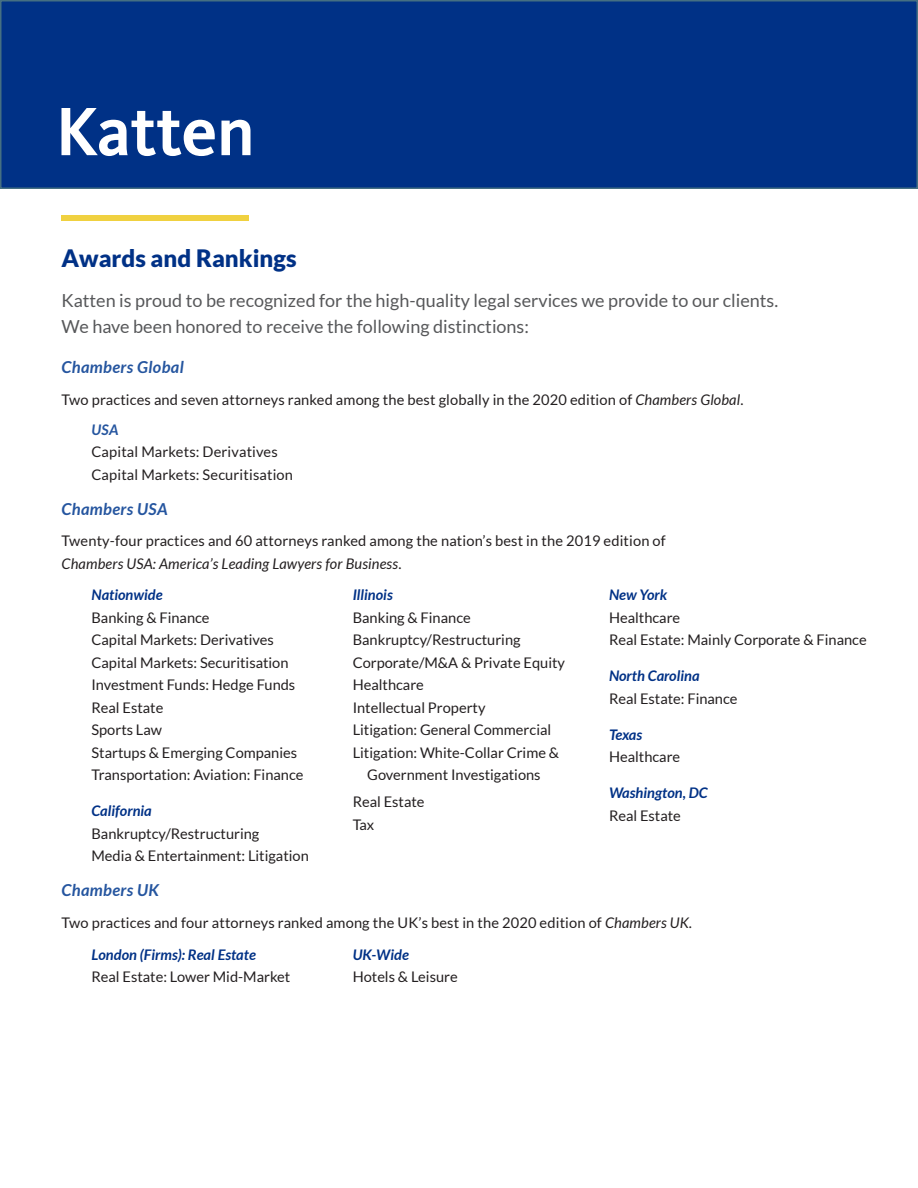
<style>
.page{position:relative;width:918px;height:1188px;background:#fff}
.page>*{position:absolute;margin:0;border:0;box-sizing:border-box;transform-origin:0 0}
.t1{font:900 24px "Lato";color:#003186}
.Callout{font:18px/25.5px "Lato";color:#57585a}
.SubHeads{font:italic 700 16.5px "Lato";letter-spacing:.02em;color:#25559f}
.SubHeads-2{font:14.7px/22.5px "Lato";color:#231f20}
.t2{font:italic 700 14.7px "Lato";color:#003186}
.s1{font-style:italic}
.s2{font-weight:700;font-style:italic;color:#25559f}
</style>
<div class="page">
<div style="left:1px;top:1px;width:916px;height:187px;background:#003186"></div>
<div style="left:0;top:0;width:918px;height:189px;border:2px solid #456f82"></div>
<svg style="left:61px;top:108px;width:189px;height:48px"></svg>
<div style="left:62px;top:216px;width:187px;height:5px;background:#f0d140"></div>
<p class="t1" style="left:62px;top:244px;width:237px">Awards and Rankings</p>
<p class="Callout" style="left:62px;top:288px;width:718px">Katten is proud to be recognized for the high-quality legal services we provide to our clients.<br>We have been honored to receive the following distinctions:</p>
<p class="SubHeads" style="left:62px;top:358px;width:124px">Chambers Global</p>
<p class="SubHeads-2" style="left:62px;top:388px;width:684px">Two practices and seven attorneys ranked among the best globally in the 2020 edition of <span class="s1">Chambers Global</span>.</p>
<p class="SubHeads-2" style="left:92px;top:418px;width:203px"><span class="s2">USA<br></span>Capital Markets: Derivatives<br>Capital Markets: Securitisation</p>
<p class="SubHeads" style="left:62px;top:499px;width:108px">Chambers USA</p>
<p class="SubHeads-2" style="left:62px;top:530px;width:606px">Twenty-four practices and 60 attorneys ranked among the nation’s best in the 2019 edition of<br><span class="s1">Chambers USA: America’s Leading Lawyers for Business</span>.</p>
<p class="t2" style="left:92px;top:586px;width:73px">Nationwide</p>
<p class="SubHeads-2" style="left:92px;top:606px;width:120px">Banking &amp; Finance</p>
<p class="SubHeads-2" style="left:92px;top:629px;width:184px">Capital Markets: Derivatives</p>
<p class="SubHeads-2" style="left:92px;top:651px;width:199px">Capital Markets: Securitisation</p>
<p class="SubHeads-2" style="left:92px;top:674px;width:205px">Investment Funds: Hedge Funds</p>
<p class="SubHeads-2" style="left:92px;top:696px;width:73px">Real Estate</p>
<p class="SubHeads-2" style="left:92px;top:719px;width:72px">Sports Law</p>
<p class="SubHeads-2" style="left:92px;top:741px;width:207px">Startups &amp; Emerging Companies</p>
<p class="SubHeads-2" style="left:92px;top:764px;width:214px">Transportation: Aviation: Finance</p>
<p class="t2" style="left:92px;top:802px;width:62px">California</p>
<p class="SubHeads-2" style="left:92px;top:822px;width:169px">Bankruptcy/Restructuring</p>
<p class="SubHeads-2" style="left:92px;top:845px;width:219px">Media &amp; Entertainment: Litigation</p>
<p class="t2" style="left:353px;top:586px;width:42px">Illinois</p>
<p class="SubHeads-2" style="left:353px;top:606px;width:120px">Banking &amp; Finance</p>
<p class="SubHeads-2" style="left:353px;top:629px;width:169px">Bankruptcy/Restructuring</p>
<p class="SubHeads-2" style="left:353px;top:651px;width:214px">Corporate/M&amp;A &amp; Private Equity</p>
<p class="SubHeads-2" style="left:353px;top:674px;width:73px">Healthcare</p>
<p class="SubHeads-2" style="left:353px;top:696px;width:134px">Intellectual Property</p>
<p class="SubHeads-2" style="left:353px;top:719px;width:200px">Litigation: General Commercial</p>
<p class="SubHeads-2" style="left:353px;top:741px;width:208px;text-align:center">Litigation: White-Collar Crime &amp;<br>Government Investigations</p>
<p class="SubHeads-2" style="left:353px;top:791px;width:73px">Real Estate</p>
<p class="SubHeads-2" style="left:353px;top:813px;width:23px">Tax</p>
<p class="t2" style="left:609px;top:586px;width:60px">New York</p>
<p class="SubHeads-2" style="left:609px;top:606px;width:73px">Healthcare</p>
<p class="SubHeads-2" style="left:609px;top:629px;width:259px">Real Estate: Mainly Corporate &amp; Finance</p>
<p class="t2" style="left:609px;top:667px;width:92px">North Carolina</p>
<p class="SubHeads-2" style="left:609px;top:687px;width:130px">Real Estate: Finance</p>
<p class="t2" style="left:609px;top:726px;width:35px">Texas</p>
<p class="SubHeads-2" style="left:609px;top:746px;width:73px">Healthcare</p>
<p class="t2" style="left:609px;top:784px;width:100px">Washington, DC</p>
<p class="SubHeads-2" style="left:609px;top:804px;width:73px">Real Estate</p>
<p class="SubHeads" style="left:62px;top:881px;width:99px">Chambers UK</p>
<p class="SubHeads-2" style="left:62px;top:911px;width:632px">Two practices and four attorneys ranked among the UK’s best in the 2020 edition of <span class="s1">Chambers UK.</span></p>
<p class="t2" style="left:92px;top:946px;width:166px">London (Firms): Real Estate</p>
<p class="SubHeads-2" style="left:92px;top:966px;width:200px">Real Estate: Lower Mid-Market</p>
<p class="t2" style="left:353px;top:946px;width:58px">UK-Wide</p>
<p class="SubHeads-2" style="left:353px;top:966px;width:107px">Hotels &amp; Leisure</p>
</div>
